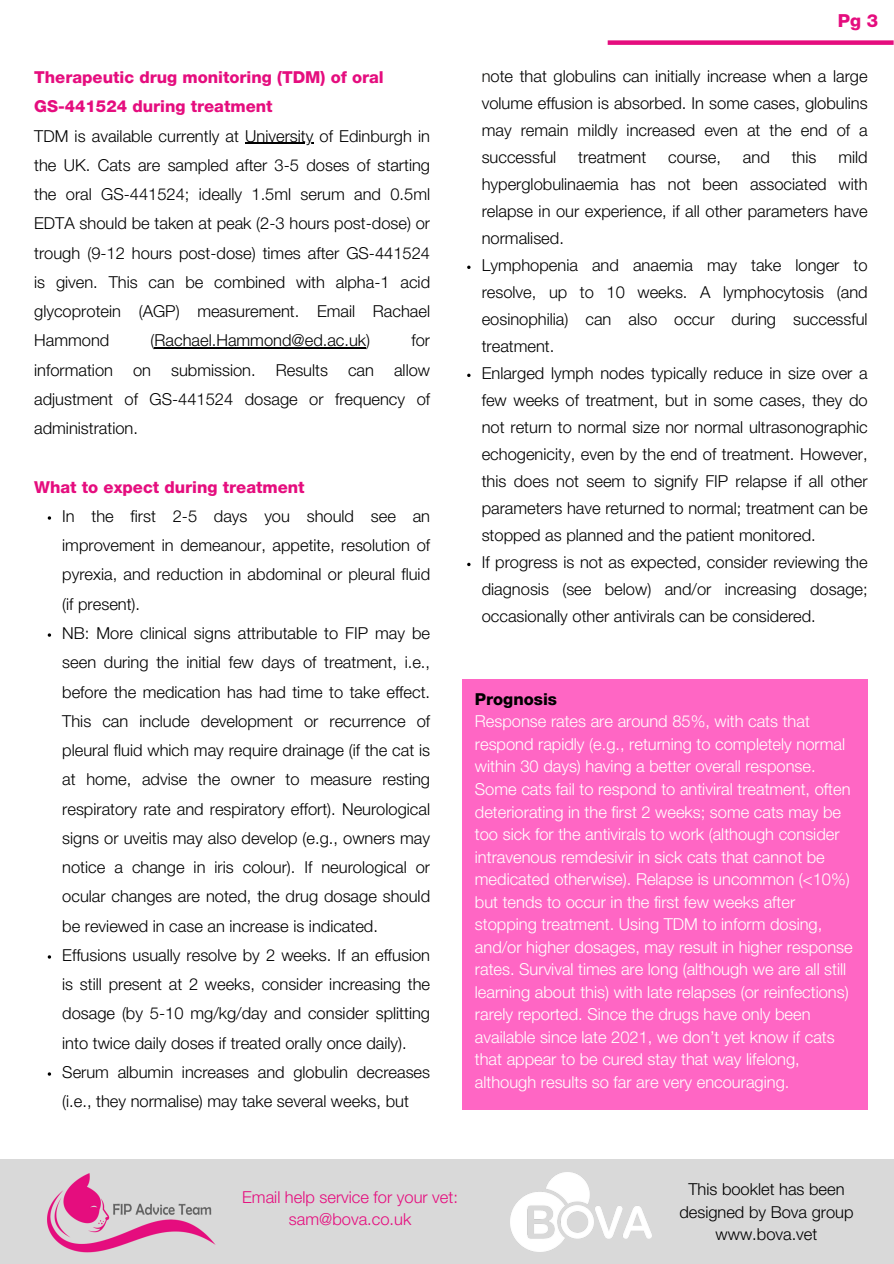
<style>
.page{position:relative;width:894px;height:1264px;background:#fff}
.page>*{position:absolute;margin:0;border:0;box-sizing:border-box;transform-origin:0 0}
.t1{font:800 18px "Helvetica Neue LT Std";color:#e50d7e}
.t2{font:300 16.5px/29.2px "Helvetica Neue LT Std";color:#000;text-align:justify}
.t3{font:300 16.5px/22.5px "Helvetica Neue LT Std";color:#fff}
.t4{font:800 16.5px "Helvetica Neue LT Std";color:#e50d7e}
.t5{font:300 16.5px/22.5px "Helvetica Neue LT Std";color:#e50d7e;text-align:center}
.t6{font:800 16.5px "Helvetica Neue LT Std";color:#000}
.s1{color:#12100b}
</style>
<div class="page">
<div style="left:0;top:1158px;width:893px;height:105px;background:#d9d9d9"></div>
<img style="left:47px;top:1173px;width:169px;height:80px">
<img style="left:510px;top:1172px;width:141px;height:79px">
<div style="left:607px;top:40px;width:286px;height:5px;background:#e50d7e"></div>
<hr style="left:245px;top:143px;width:68px;height:1px;background:#000">
<hr style="left:155px;top:347px;width:211px;height:1px;background:#000">
<div style="left:462px;top:679px;width:405px;height:430px;background:#ff66c4"></div>
<p class="t4" style="left:34px;top:71px;width:351px">Therapeutic drug monitoring (TDM) of oral</p>
<p class="t4" style="left:34px;top:100px;width:240px">GS-441524 during treatment</p>
<h1 class="t2" style="left:34px;top:123px;width:397px">TDM is available currently at University of Edinburgh in</h1>
<p class="t2" style="left:34px;top:153px;width:397px">the UK. Cats are sampled after 3-5 doses of starting the oral GS-441524; ideally 1.5ml serum and 0.5ml EDTA should be taken at peak (2-3 hours post-dose) or trough (9-12 hours post-dose) times after GS-441524 is given. This can be combined with alpha-1 acid glycoprotein (AGP) measurement. Email Rachael Hammond</p>
<p class="t2" style="left:151px;top:328px;width:221px">(Rachael.Hammond@ed.ac.uk)</p>
<p class="t2" style="left:34px;top:328px;width:397px;text-indent:377px">for information on submission. Results can allow adjustment of GS-441524 dosage or frequency of administration.</p>
<p class="t4" style="left:34px;top:481px;width:272px">What to expect during treatment</p>
<p class="t2" style="left:62px;top:504px;width:369px">In the first 2-5 days you should see an improvement in demeanour, appetite, resolution of pyrexia, and reduction in abdominal or pleural fluid (if present).</p>
<p class="t2" style="left:62px;top:621px;width:369px">NB: More clinical signs attributable to FIP may be seen during the initial few days of treatment, i.e., before the medication has had time to take effect.<br>This can include development or recurrence of pleural fluid which may require drainage (if the cat is at home, advise the owner to measure resting respiratory rate and respiratory effort). Neurological signs or uveitis may also develop (e.g., owners may notice a change in iris colour). If neurological or ocular changes are noted, the drug dosage should be reviewed in case an increase is indicated.</p>
<p class="t2" style="left:62px;top:942px;width:369px">Effusions usually resolve by 2 weeks. If an effusion is still present at 2 weeks, consider increasing the dosage (by 5-10 mg/kg/day and consider splitting into twice daily doses if treated orally once daily).</p>
<p class="t2" style="left:62px;top:1059px;width:369px">Serum albumin increases and globulin decreases (i.e., they normalise) may take several weeks, but</p>
<p class="t1" style="left:837px;top:14px;width:42px">Pg 3</p>
<p class="t2" style="left:481px;top:65px;width:387px;line-height:27px"><span class="s1">n</span>ote that globulins can initially increase when a large volume effusion is absorbed. In some cases, globulins may remain mildly increased even at the end of a successful</p>
<p class="t2" style="left:481px;top:146px;width:387px;line-height:27px;text-indent:356px">mild hyperglobulinaemia has not been associated with relapse in our experience, if all other parameters have normalised.</p>
<p class="t2" style="left:481px;top:254px;width:387px;line-height:27px">Lymphopenia and anaemia may take longer to resolve, up to 10 weeks. A lymphocytosis (and eosinophilia) can also occur during successful treatment.</p>
<p class="t2" style="left:481px;top:362px;width:387px;line-height:27px">Enlarged lymph nodes typically reduce in size over a few weeks of treatment, but in some cases, they do not return to normal size nor normal ultrasonographic echogenicity, even by the end of treatment. However, this does not seem to signify FIP relapse if all other parameters have returned to normal; treatment can be stopped as planned and the patient monitored.</p>
<p class="t2" style="left:481px;top:551px;width:387px;line-height:27px">If progress is not as expected, consider reviewing the diagnosis (see below) and/or increasing dosage; occasionally other antivirals can be considered.</p>
<p class="t2" style="left:578px;top:145px;width:70px">treatment</p>
<p class="t2" style="left:668px;top:145px;width:54px">course,</p>
<p class="t2" style="left:742px;top:145px;width:28px">and</p>
<p class="t2" style="left:791px;top:145px;width:26px">this</p>
<p class="t6" style="left:475px;top:693px;width:84px">Prognosis</p>
<p class="t3" style="left:475px;top:712px;width:379px">Response rates are around 85%, with cats that respond rapidly (e.g., returning to completely normal within 30 days) having a better overall response.<br>Some cats fail to respond to antiviral treatment, often deteriorating in the first 2 weeks; some cats may be too sick for the antivirals to work (although consider intravenous remdesivir in sick cats that cannot be medicated otherwise). Relapse is uncommon (&lt;10%) but tends to occur in the first few weeks after stopping treatment. Using TDM to inform dosing, and/or higher dosages, may result in higher response rates. Survival times are long (although we are all still learning about this) with late relapses (or reinfections) rarely reported. Since the drugs have only been available since late 2021, we don’t yet know if cats that appear to be cured stay that way lifelong, although results so far are very encouraging.</p>
<p class="t5" style="left:242px;top:1188px;width:217px">Email help service for your vet: sam@bova.co.uk</p>
<p class="t2" style="left:679px;top:1180px;width:176px;line-height:22.5px;text-align:center">This booklet has been designed by Bova group</p>
<p class="t2" style="left:715px;top:1221px;width:103px">www.bova.vet</p>
</div>
